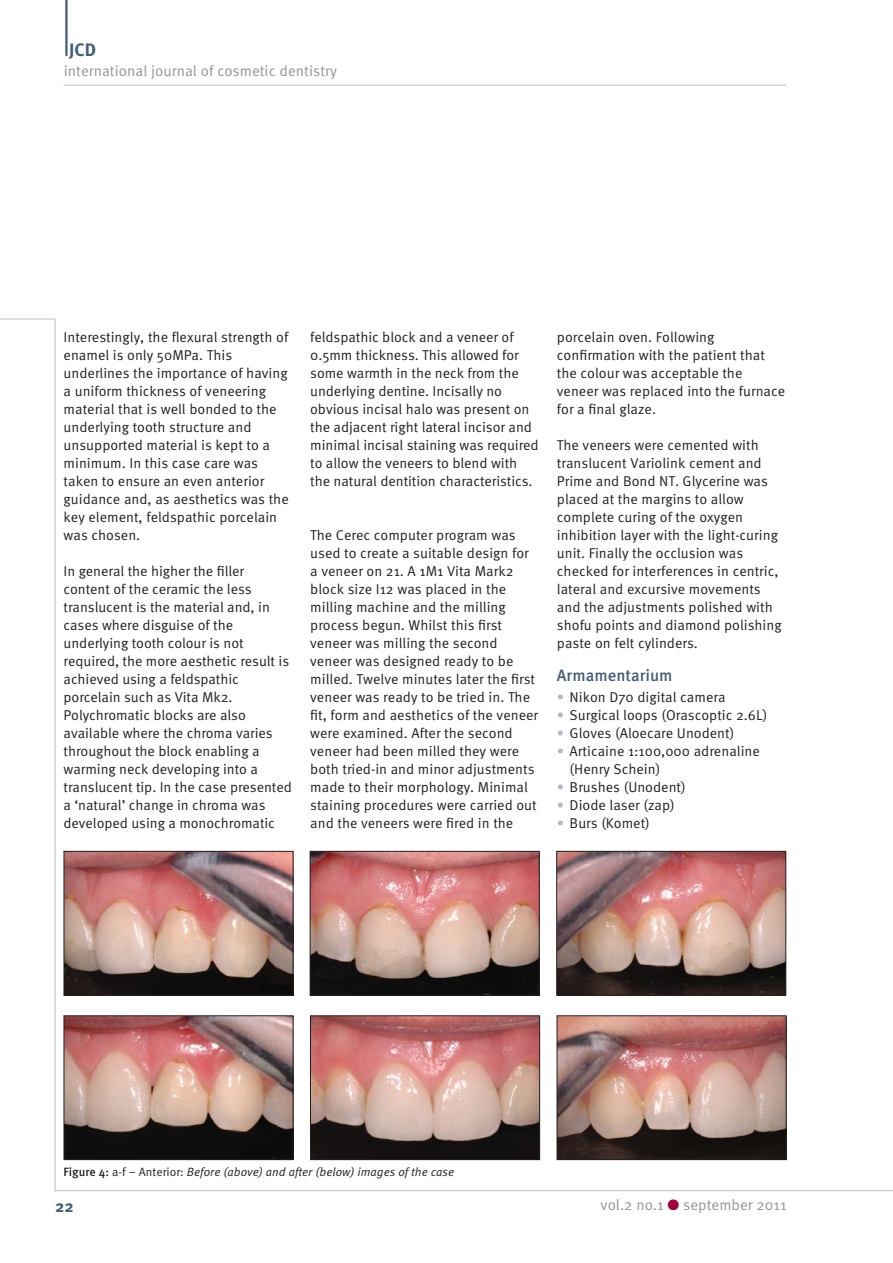
<style>
.page{position:relative;width:893px;height:1263px;background:#fff}
.page>*{position:absolute;margin:0;border:0;box-sizing:border-box;transform-origin:0 0}
.t1{font:700 18px "Meta Pro";color:#415d7d}
.t2{font:500 16.5px "Meta Pro";color:#415d7d}
.t3{font:700 16.5px "Meta Pro";color:#415d7d}
.t4{font:15px "Meta Pro";color:#939598}
.t5{font:14.25px/18px "Meta Pro";color:#231f20}
.t6{font:italic 12px "Meta Pro";color:#231f20}
.s1{color:#a8bbc9}
.s2{font-weight:500;font-style:normal}
.s3{font-style:normal}
.s4{color:#9e0040}
</style>
<div class="page">
<hr style="left:0;top:319px;width:55px;height:1px;background:#bbbdc0">
<hr style="left:55px;top:319px;width:1px;height:872px;background:#bbbdc0">
<hr style="left:55px;top:1190px;width:837px;height:1px;background:#bbbdc0">
<hr style="left:64px;top:85px;width:722px;height:1px;background:#bbbdc0">
<hr style="left:65px;top:0;width:3px;height:56px;background:#415d7d">
<img style="left:66px;top:1017px;width:225px;height:141px">
<div style="left:64px;top:1015px;width:229px;height:145px;border:1px solid #231f20"></div>
<img style="left:559px;top:1017px;width:225px;height:141px">
<div style="left:557px;top:1015px;width:229px;height:145px;border:1px solid #231f20"></div>
<img style="left:312px;top:1017px;width:226px;height:141px">
<div style="left:310px;top:1015px;width:230px;height:145px;border:1px solid #231f20"></div>
<img style="left:66px;top:853px;width:225px;height:141px">
<div style="left:64px;top:851px;width:229px;height:145px;border:1px solid #231f20"></div>
<img style="left:558px;top:853px;width:226px;height:141px">
<div style="left:556px;top:851px;width:230px;height:145px;border:1px solid #231f20"></div>
<img style="left:312px;top:853px;width:226px;height:141px">
<div style="left:310px;top:851px;width:230px;height:145px;border:1px solid #231f20"></div>
<p class="t1" style="left:69px;top:43px;width:28px">JCD</p>
<p class="t4" style="left:64px;top:65px;width:275px">international journal of cosmetic dentistry</p>
<p class="t5" style="left:64px;top:329px;width:227px">Interestingly, the flexural strength of enamel is only 50MPa. This underlines the importance of having a uniform thickness of veneering material that is well bonded to the underlying tooth structure and unsupported material is kept to a minimum. In this case care was taken to ensure an even anterior guidance and, as aesthetics was the key element, feldspathic porcelain was chosen.</p>
<p class="t5" style="left:64px;top:563px;width:230px">In general the higher the filler content of the ceramic the less translucent is the material and, in cases where disguise of the underlying tooth colour is not required, the more aesthetic result is achieved using a feldspathic porcelain such as Vita Mk2.<br>Polychromatic blocks are also available where the chroma varies throughout the block enabling a warming neck developing into a translucent tip. In the case presented a ‘natural’ change in chroma was developed using a monochromatic</p>
<p class="t5" style="left:310px;top:329px;width:230px">feldspathic block and a veneer of 0.5mm thickness. This allowed for some warmth in the neck from the underlying dentine. Incisally no obvious incisal halo was present on the adjacent right lateral incisor and minimal incisal staining was required to allow the veneers to blend with the natural dentition characteristics.</p>
<p class="t5" style="left:310px;top:527px;width:229px">The Cerec computer program was used to create a suitable design for a veneer on 21. A 1M1 Vita Mark2 block size I12 was placed in the milling machine and the milling process begun. Whilst this first veneer was milling the second veneer was designed ready to be milled. Twelve minutes later the first veneer was ready to be tried in. The fit, form and aesthetics of the veneer were examined. After the second veneer had been milled they were both tried-in and minor adjustments made to their morphology. Minimal staining procedures were carried out and the veneers were fired in the</p>
<p class="t5" style="left:557px;top:329px;width:230px">porcelain oven. Following confirmation with the patient that the colour was acceptable the veneer was replaced into the furnace for a final glaze.</p>
<p class="t5" style="left:557px;top:437px;width:226px">The veneers were cemented with translucent Variolink cement and<br>Prime and Bond NT. Glycerine was placed at the margins to allow complete curing of the oxygen inhibition layer with the light-curing unit. Finally the occlusion was checked for interferences in centric, lateral and excursive movements and the adjustments polished with shofu points and diamond polishing paste on felt cylinders.</p>
<p class="t2" style="left:557px;top:669px;width:117px">Armamentarium</p>
<p class="t5" style="left:557px;top:689px;width:170px"><span class="s1">•</span> Nikon D70 digital camera</p>
<p class="t5" style="left:557px;top:707px;width:212px"><span class="s1">•</span> Surgical loops (Orascoptic 2.6L)</p>
<p class="t5" style="left:557px;top:725px;width:179px"><span class="s1">•</span> Gloves (Aloecare Unodent)</p>
<p class="t5" style="left:570px;top:743px;width:192px;text-indent:-13px"><span class="s1">•</span> Articaine 1:100,000 adrenaline (Henry Schein)</p>
<p class="t5" style="left:557px;top:779px;width:130px"><span class="s1">•</span> Brushes (Unodent)</p>
<p class="t5" style="left:557px;top:797px;width:119px"><span class="s1">•</span> Diode laser (zap)</p>
<p class="t5" style="left:557px;top:815px;width:95px"><span class="s1">•</span> Burs (Komet)</p>
<p class="t6" style="left:64px;top:1168px;width:392px"><span class="s2">Figure 4:</span> <span class="s3">a-f – Anterior:</span> Before (above) and after (below) images of the case</p>
<p class="t3" style="left:55px;top:1199px;width:20px">22</p>
<p class="t4" style="left:601px;top:1200px;width:187px">vol.2 no.1 <span class="s4">●</span> september 2011</p>
</div>
